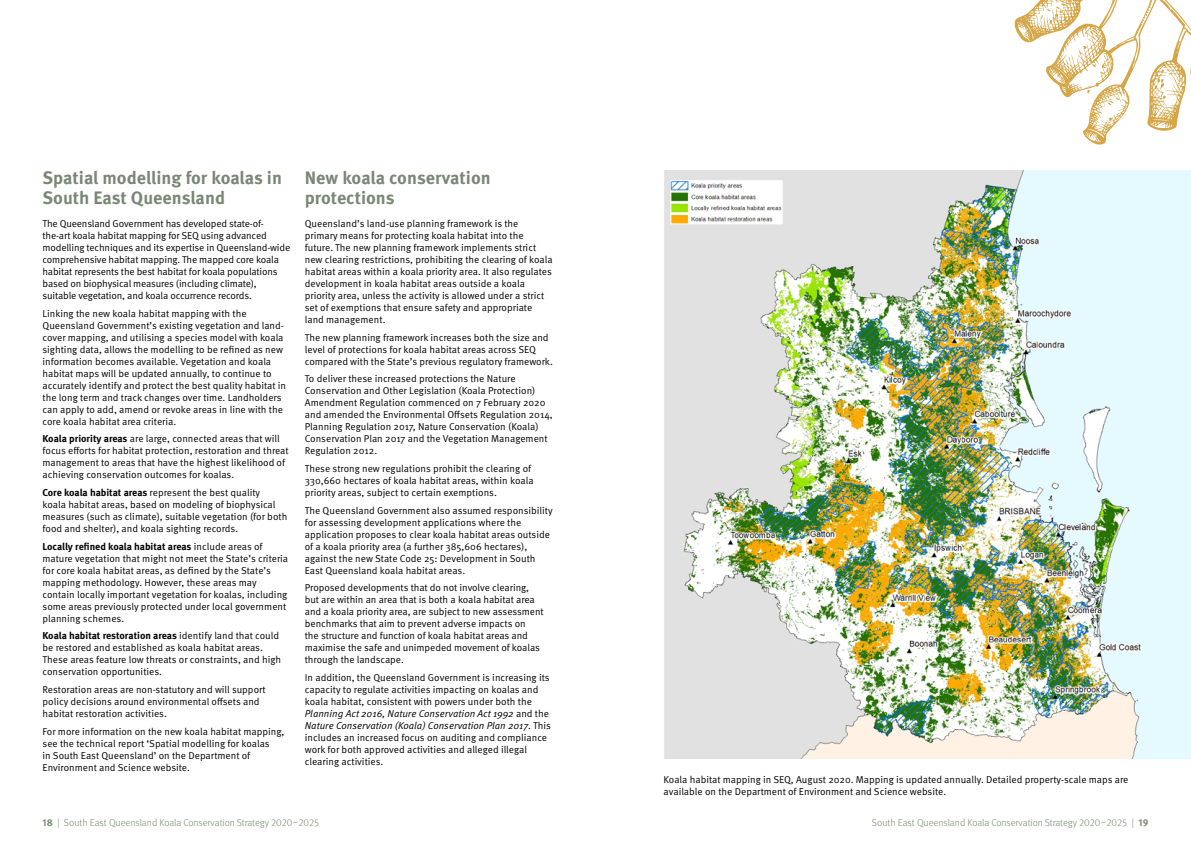
<style>
.page{position:relative;width:1191px;height:842px;background:#fff}
.page>*{position:absolute;margin:0;border:0;box-sizing:border-box;transform-origin:0 0}
.t1{font:700 18px/20px "Meta OT";color:#7a8775}
.t2{font:10px/12px "Meta OT Norm";color:#000}
.t3{font:300 10px "Meta OT";letter-spacing:-.01em;color:#7a8775}
.t4{font:10px/12px "Meta OT Norm Ita";color:#000}
.t5{font:700 10px "Meta OT";letter-spacing:-.005em;color:#000}
.s1{font-family:"Meta OT";font-weight:700}
.s2{font-family:"Meta OT Norm";font-weight:400}
.s3{font-family:"Meta OT Norm"}
.s4{font-weight:700}
</style>
<div class="page">
<svg style="left:1014px;top:0;width:177px;height:145px"></svg>
<div style="left:663px;top:170px;width:528px;height:588px;background:#e5faff"></div>
<img style="left:663px;top:170px;width:479px;height:588px">
<h1 class="t1" style="left:43px;top:168px;width:241px">Spatial modelling for koalas in<br>South East Queensland</h1>
<p class="t2" style="left:43px;top:218px;width:249px">The Queensland Government has developed state-of&shy;the-art koala habitat mapping for SEQ using advanced modelling techniques and its expertise in Queensland-wide comprehensive habitat mapping. The mapped core koala habitat represents the best habitat for koala populations based on biophysical measures (including climate), suitable vegetation, and koala occurrence records.</p>
<p class="t2" style="left:43px;top:307px;width:245px">Linking the new koala habitat mapping with the Queensland Government’s existing vegetation and land&shy;cover mapping, and utilising a species model with koala sighting data, allows the modelling to be refined as new information becomes available. Vegetation and koala habitat maps will be updated annually, to continue to accurately identify and protect the best quality habitat in the long term and track changes over time. Landholders can apply to add, amend or revoke areas in line with the core koala habitat area criteria.</p>
<p class="t2" style="left:43px;top:433px;width:248px"><span class="s1">Koala priority areas</span> are large, connected areas that will focus efforts for habitat protection, restoration and threat management to areas that have the highest likelihood of achieving conservation outcomes for koalas.</p>
<p class="t2" style="left:43px;top:487px;width:246px"><span class="s1">Core koala habitat areas</span> represent the best quality<br>koala habitat areas, based on modeling of biophysical measures (such as climate), suitable vegetation (for both food and shelter), and koala sighting records.</p>
<p class="t5" style="left:43px;top:540px;width:221px">Locally refined koala habitat areas <span class="s2">include areas of</span></p>
<p class="t2" style="left:43px;top:552px;width:247px">mature vegetation that might not meet the State’s criteria for core koala habitat areas, as defined by the State’s mapping methodology. However, these areas may contain locally important vegetation for koalas, including some areas previously protected under local government planning schemes.</p>
<p class="t5" style="left:43px;top:630px;width:238px">Koala habitat restoration areas <span class="s2">identify land that could</span></p>
<p class="t2" style="left:43px;top:642px;width:240px">be restored and established as koala habitat areas.<br>These areas feature low threats or constraints, and high conservation opportunities.</p>
<p class="t2" style="left:43px;top:684px;width:225px">Restoration areas are non-statutory and will support policy decisions around environmental offsets and habitat restoration activities.</p>
<p class="t2" style="left:43px;top:725px;width:243px">For more information on the new koala habitat mapping, see the technical report ‘Spatial modelling for koalas<br>in South East Queensland’ on the Department of Environment and Science website.</p>
<h1 class="t1" style="left:305px;top:168px;width:187px">New koala conservation protections</h1>
<p class="t2" style="left:305px;top:218px;width:249px">Queensland’s land-use planning framework is the primary means for protecting koala habitat into the future. The new planning framework implements strict new clearing restrictions, prohibiting the clearing of koala habitat areas within a koala priority area. It also regulates development in koala habitat areas outside a koala priority area, unless the activity is allowed under a strict set of exemptions that ensure safety and appropriate land management.</p>
<p class="t2" style="left:305px;top:331px;width:250px">The new planning framework increases both the size and level of protections for koala habitat areas across SEQ compared with the State’s previous regulatory framework.</p>
<p class="t2" style="left:305px;top:373px;width:249px">To deliver these increased protections the Nature Conservation and Other Legislation (Koala Protection)<br>Amendment Regulation commenced on 7 February 2020 and amended the Environmental Offsets Regulation 2014, Planning Regulation 2017, Nature Conservation (Koala)<br>Conservation Plan 2017 and the Vegetation Management Regulation 2012.</p>
<p class="t2" style="left:305px;top:463px;width:230px">These strong new regulations prohibit the clearing of<br>330,660 hectares of koala habitat areas, within koala priority areas, subject to certain exemptions.</p>
<p class="t2" style="left:305px;top:504px;width:249px">The Queensland Government also assumed responsibility for assessing development applications where the application proposes to clear koala habitat areas outside of a koala priority area (a further 385,606 hectares), against the new State Code 25: Development in South East Queensland koala habitat areas.</p>
<p class="t2" style="left:305px;top:582px;width:240px">Proposed developments that do not involve clearing, but are within an area that is both a koala habitat area and a koala priority area, are subject to new assessment benchmarks that aim to prevent adverse impacts on<br>the structure and function of koala habitat areas and maximise the safe and unimpeded movement of koalas through the landscape.</p>
<p class="t2" style="left:305px;top:672px;width:246px">In addition, the Queensland Government is increasing its capacity to regulate activities impacting on koalas and koala habitat, consistent with powers under both the</p>
<p class="t4" style="left:305px;top:708px;width:248px">Planning Act 2016, Nature Conservation Act 1992 <span class="s3">and the<br></span>Nature Conservation (Koala) Conservation Plan 2017<span class="s3">. This</span></p>
<p class="t2" style="left:305px;top:732px;width:244px">includes an increased focus on auditing and compliance work for both approved activities and alleged illegal clearing activities.</p>
<p class="t2" style="left:663px;top:773px;width:466px">Koala habitat mapping in SEQ, August 2020. Mapping is updated annually. Detailed property-scale maps are available on the Department of Environment and Science website.</p>
<p class="t3" style="left:43px;top:816px;width:278px"><span class="s4">18</span> | South East Queensland Koala Conservation Strategy 2020–2025</p>
<p class="t3" style="left:872px;top:816px;width:278px">South East Queensland Koala Conservation Strategy 2020–2025 | <span class="s4">19</span></p>
</div>
